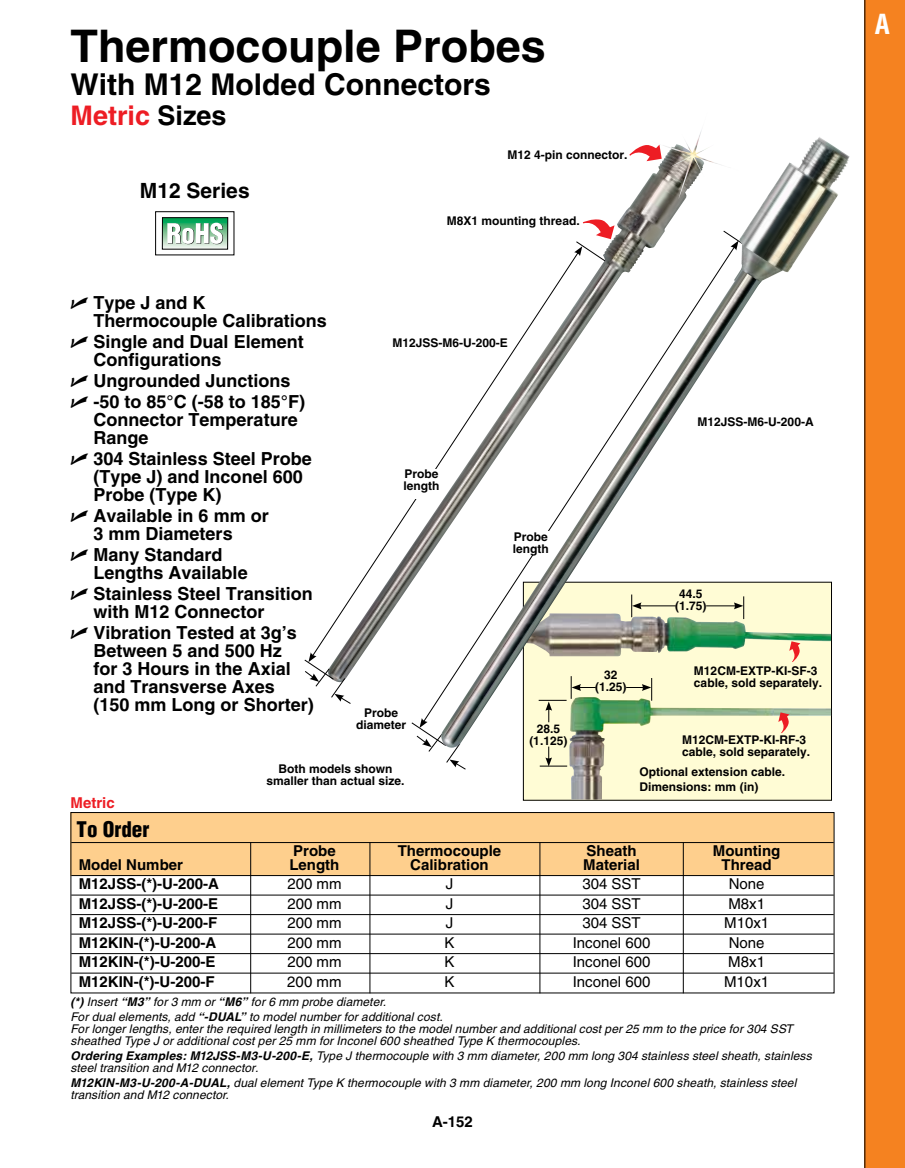
<style>
.page{position:relative;width:905px;height:1168px;background:#fff}
.page>*{position:absolute;margin:0;border:0;box-sizing:border-box;transform-origin:0 0}
.t1{font:700 45px "Helvetica";color:#000}
.t2{font:700 30px "Helvetica";color:#000}
.t3{font:700 27px "Helvetica";color:#ed1d24}
.t4{font:700 condensed 27px "Helvetica";color:#fff}
.t5{font:700 21px "Helvetica";color:#000}
.t6{font:900 condensed 21px "Helvetica";color:#000}
.t7{font:700 18px/18px "Helvetica";color:#000}
.t8{font:700 15px "Helvetica";color:#000}
.t9{font:15px "Helvetica";color:#000}
.t10{font:700 15px "Helvetica";color:#ed1d24}
.t11{font:italic 12px/12px "Helvetica";letter-spacing:.01em;color:#000}
.t12{font:700 12px/12px "Helvetica";color:#000;text-align:center}
.s1{color:#000}
.s2{font-family:"Universal Newswith Comm Pi";font-weight:400}
.s3{font-weight:700}
</style>
<div class="page">
<div style="left:523px;top:582px;width:308px;height:218px;background:#fffcd5"></div>
<img style="left:569px;top:708px;width:262px;height:91px">
<img style="left:760px;top:632px;width:71px;height:12px">
<svg style="left:789px;top:641px;width:11px;height:21px"></svg>
<svg style="left:778px;top:712px;width:11px;height:21px"></svg>
<svg style="left:539px;top:748px;width:28px;height:19px"></svg>
<div style="left:864px;top:0;width:40px;height:1168px;background:#f58220"></div>
<img style="left:351px;top:161px;width:335px;height:510px">
<img style="left:650px;top:130px;width:71px;height:68px">
<svg style="left:314px;top:251px;width:108px;height:406px"></svg>
<svg style="left:422px;top:245px;width:311px;height:473px"></svg>
<svg style="left:722px;top:230px;width:11px;height:20px"></svg>
<div style="left:399px;top:469px;width:44px;height:30px;background:#fff"></div>
<svg style="left:411px;top:718px;width:55px;height:52px"></svg>
<svg style="left:629px;top:144px;width:32px;height:17px"></svg>
<svg style="left:574px;top:218px;width:40px;height:44px"></svg>
<img style="left:733px;top:137px;width:116px;height:146px">
<img style="left:441px;top:270px;width:319px;height:478px">
<svg style="left:304px;top:652px;width:47px;height:52px"></svg>
<div style="left:70px;top:812px;width:763px;height:63px;background:#fecf8d"></div>
<hr style="left:71px;top:842px;width:762px;height:1px;background:#000">
<hr style="left:71px;top:875px;width:762px;height:1px;background:#000">
<hr style="left:71px;top:895px;width:762px;height:1px;background:#000">
<hr style="left:71px;top:914px;width:762px;height:1px;background:#000">
<hr style="left:71px;top:934px;width:762px;height:1px;background:#000">
<hr style="left:71px;top:953px;width:762px;height:1px;background:#000">
<hr style="left:71px;top:973px;width:762px;height:1px;background:#000">
<div style="left:70px;top:812px;width:764px;height:181px;border:1px solid #000"></div>
<hr style="left:250px;top:842px;width:1px;height:151px;background:#000">
<hr style="left:369px;top:842px;width:1px;height:151px;background:#000">
<hr style="left:539px;top:842px;width:1px;height:151px;background:#000">
<hr style="left:683px;top:842px;width:1px;height:151px;background:#000">
<div style="left:155px;top:211px;width:79px;height:44px;border:1px solid #000"></div>
<svg style="left:164px;top:219px;width:62px;height:28px"></svg>
<div style="left:162px;top:217px;width:66px;height:32px;border:1px solid #000"></div>
<svg style="left:167px;top:223px;width:56px;height:21px"></svg>
<h1 class="t1" style="left:70px;top:18px;width:477px">Thermocouple Probes</h1>
<h2 class="t2" style="left:70px;top:66px;width:422px">With M12 Molded Connectors</h2>
<h3 class="t3" style="left:70px;top:99px;width:158px">Metric <span class="s1">Sizes</span></h3>
<h3 class="t5" style="left:140px;top:178px;width:111px">M12 Series</h3>
<h3 class="t7" style="left:94px;top:294px;width:235px;text-indent:-23px"><span class="s2">U</span> Type J and K<br>Thermocouple Calibrations</h3>
<h3 class="t7" style="left:94px;top:333px;width:212px;text-indent:-23px"><span class="s2">U</span> Single and Dual Element<br>Configurations</h3>
<h3 class="t7" style="left:70px;top:370px;width:236px;line-height:21px"><span class="s2">U</span> Ungrounded Junctions<br><span class="s2">U</span> -50 to 85°C (-58 to 185°F)</h3>
<h3 class="t7" style="left:94px;top:411px;width:206px">Connector Temperature<br>Range</h3>
<h3 class="t7" style="left:94px;top:450px;width:220px;text-indent:-23px"><span class="s2">U</span> 304 Stainless Steel Probe (Type J) and Inconel 600<br>Probe (Type K)</h3>
<h3 class="t7" style="left:94px;top:507px;width:177px;text-indent:-23px"><span class="s2">U</span> Available in 6 mm or<br>3 mm Diameters</h3>
<h3 class="t7" style="left:94px;top:546px;width:156px;text-indent:-23px"><span class="s2">U</span> Many Standard<br>Lengths Available</h3>
<h3 class="t7" style="left:94px;top:585px;width:221px;text-indent:-23px"><span class="s2">U</span> Stainless Steel Transition with M12 Connector</h3>
<h3 class="t7" style="left:94px;top:624px;width:222px;text-indent:-23px"><span class="s2">U</span> Vibration Tested at 3g’s<br>Between 5 and 500 Hz<br>for 3 Hours in the Axial and Transverse Axes (150 mm Long or Shorter)</h3>
<p class="t12" style="left:507px;top:149px;width:122px">M12 4-pin connector.</p>
<p class="t12" style="left:447px;top:215px;width:134px">M8X1 mounting thread.</p>
<p class="t12" style="left:392px;top:336px;width:117px">M12JSS-M6-U-200-E</p>
<p class="t12" style="left:403px;top:468px;width:37px;text-align:left">Probe length</p>
<p class="t12" style="left:356px;top:706px;width:52px">Probe diameter</p>
<p class="t12" style="left:512px;top:530px;width:37px;text-align:left">Probe length</p>
<p class="t12" style="left:529px;top:722px;width:40px">28.5 (1.125)</p>
<p class="t12" style="left:697px;top:415px;width:118px">M12JSS-M6-U-200-A</p>
<p class="t12" style="left:675px;top:588px;width:33px">44.5 (1.75)</p>
<p class="t12" style="left:595px;top:669px;width:33px">32 (1.25)</p>
<p class="t12" style="left:694px;top:664px;width:130px;text-align:left">M12CM-EXTP-KI-SF-3 cable, sold separately.</p>
<p class="t12" style="left:682px;top:734px;width:130px;text-align:left">M12CM-EXTP-KI-RF-3 cable, sold separately.</p>
<p class="t10" style="left:70px;top:794px;width:46px">Metric</p>
<h3 class="t6" style="left:76px;top:816px;width:74px">To Order</h3>
<p class="t12" style="left:266px;top:762px;width:140px">Both models shown smaller than actual size.</p>
<p class="t12" style="left:639px;top:764px;width:147px;line-height:15px;text-align:left">Optional extension cable.<br>Dimensions: mm (in)</p>
<p class="t8" style="left:293px;top:842px;width:44px">Probe</p>
<p class="t8" style="left:398px;top:842px;width:105px">Thermocouple</p>
<p class="t8" style="left:586px;top:842px;width:52px">Sheath</p>
<p class="t8" style="left:713px;top:842px;width:69px">Mounting</p>
<p class="t8" style="left:79px;top:855px;width:106px">Model Number</p>
<p class="t8" style="left:289px;top:855px;width:51px">Length</p>
<p class="t8" style="left:410px;top:855px;width:80px">Calibration</p>
<p class="t8" style="left:583px;top:855px;width:58px">Material</p>
<p class="t8" style="left:721px;top:855px;width:52px">Thread</p>
<p class="t8" style="left:79px;top:875px;width:142px">M12JSS-(*)-U-200-A</p>
<p class="t9" style="left:287px;top:875px;width:56px">200 mm</p>
<p class="t9" style="left:446px;top:875px;width:9px">J</p>
<p class="t9" style="left:582px;top:875px;width:60px">304 SST</p>
<p class="t9" style="left:728px;top:875px;width:37px">None</p>
<p class="t8" style="left:79px;top:894px;width:141px">M12JSS-(*)-U-200-E</p>
<p class="t9" style="left:287px;top:895px;width:56px">200 mm</p>
<p class="t9" style="left:446px;top:895px;width:9px">J</p>
<p class="t9" style="left:582px;top:895px;width:60px">304 SST</p>
<p class="t9" style="left:728px;top:895px;width:38px">M8x1</p>
<p class="t8" style="left:79px;top:914px;width:140px">M12JSS-(*)-U-200-F</p>
<p class="t9" style="left:287px;top:914px;width:56px">200 mm</p>
<p class="t9" style="left:446px;top:914px;width:9px">J</p>
<p class="t9" style="left:582px;top:914px;width:60px">304 SST</p>
<p class="t9" style="left:724px;top:914px;width:47px">M10x1</p>
<p class="t8" style="left:79px;top:933px;width:139px">M12KIN-(*)-U-200-A</p>
<p class="t9" style="left:287px;top:934px;width:56px">200 mm</p>
<p class="t9" style="left:444px;top:934px;width:12px">K</p>
<p class="t9" style="left:572px;top:934px;width:79px">Inconel 600</p>
<p class="t9" style="left:728px;top:934px;width:37px">None</p>
<p class="t8" style="left:79px;top:953px;width:138px">M12KIN-(*)-U-200-E</p>
<p class="t9" style="left:287px;top:953px;width:56px">200 mm</p>
<p class="t9" style="left:444px;top:953px;width:12px">K</p>
<p class="t9" style="left:572px;top:953px;width:79px">Inconel 600</p>
<p class="t9" style="left:728px;top:953px;width:38px">M8x1</p>
<p class="t8" style="left:79px;top:972px;width:137px">M12KIN-(*)-U-200-F</p>
<p class="t9" style="left:287px;top:973px;width:56px">200 mm</p>
<p class="t9" style="left:444px;top:973px;width:12px">K</p>
<p class="t9" style="left:572px;top:973px;width:79px">Inconel 600</p>
<p class="t9" style="left:724px;top:973px;width:47px">M10x1</p>
<p class="t11" style="left:70px;top:994px;width:374px;line-height:15px"><span class="s3">(*)</span> Insert <span class="s3">“M3”</span> for 3 mm or <span class="s3">“M6”</span> for 6 mm probe diameter.<br>For dual elements, add <span class="s3">“-DUAL”</span> to model number for additional cost.</p>
<p class="t11" style="left:70px;top:1023px;width:724px">For longer lengths, enter the required length in millimeters to the model number and additional cost per 25 mm to the price for 304 SST sheathed Type J or additional cost per 25 mm for Inconel 600 sheathed Type K thermocouples.</p>
<p class="t11" style="left:70px;top:1050px;width:742px"><span class="s3">Ordering Examples: M12JSS-M3-U-200-E,</span> Type J thermocouple with 3 mm diameter, 200 mm long 304 stainless steel sheath, stainless steel transition and M12 connector.</p>
<p class="t11" style="left:70px;top:1077px;width:727px"><span class="s3">M12KIN-M3-U-200-A-DUAL,</span> dual element Type K thermocouple with 3 mm diameter, 200 mm long Inconel 600 sheath, stainless steel transition and M12 connector.</p>
<p class="t8" style="left:432px;top:1112px;width:42px">A-152</p>
<h3 class="t4" style="left:874px;top:7px;width:17px">A</h3>
</div>
